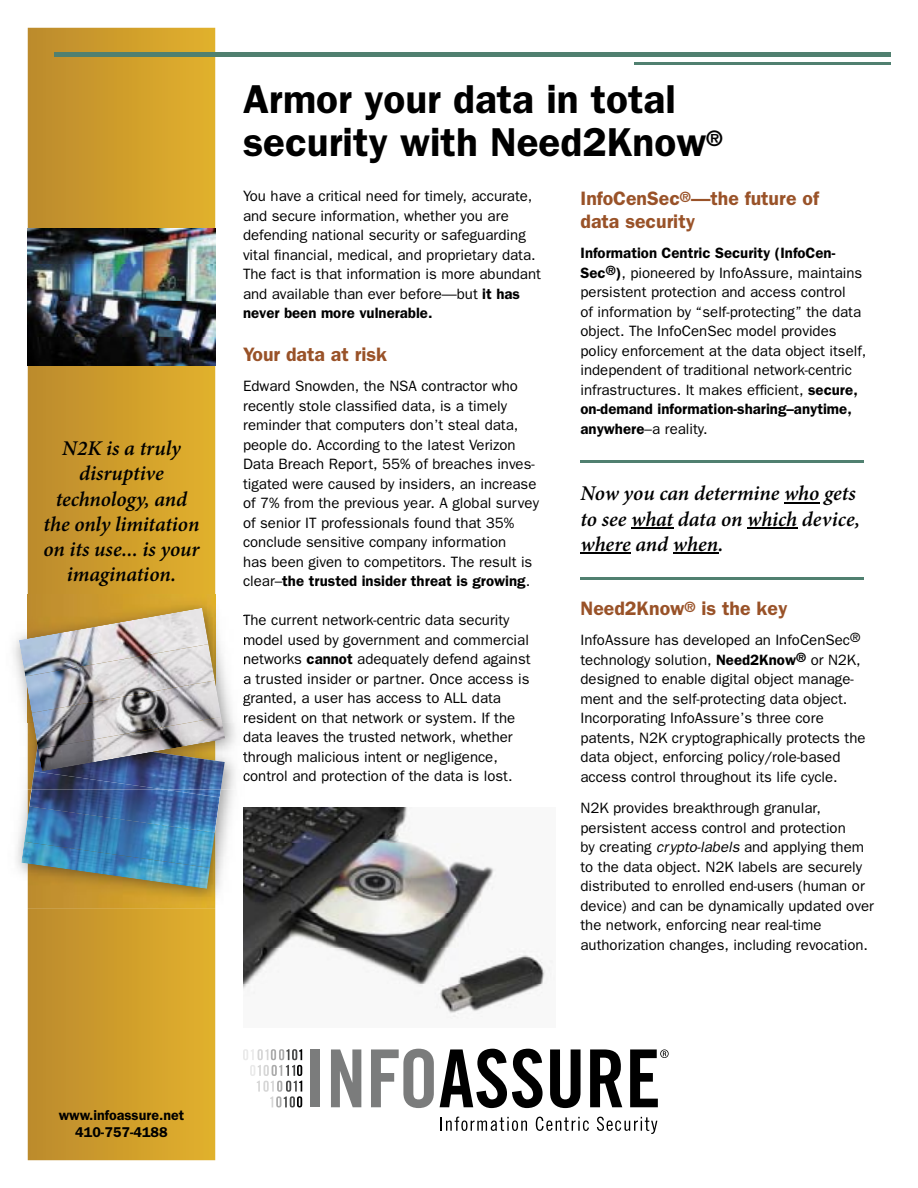
<style>
.page{position:relative;width:918px;height:1188px;background:#fff}
.page>*{position:absolute;margin:0;border:0;box-sizing:border-box;transform-origin:0 0}
.t1{font:600 40.5px/43.5px "Franklin Gothic";color:#000}
.t2{font:italic 600 21px/25.2px "Minion Pro";letter-spacing:-.005em;color:#000}
.t3{font:600 19.5px/23.4px "Franklin Gothic";color:#995228}
.t4{font:15px/19.5px "Franklin Gothic";color:#000}
.t5{font:600 14.25px/17.1px "Franklin Gothic";color:#000;text-align:center}
.s1{font-weight:600}
.s2{font-style:italic}
</style>
<div class="page">
<svg style="left:28px;top:28px;width:187px;height:1132px;background:#ce9d2c"></svg>
<hr style="left:784px;top:502px;width:35px;height:1px;background:#000">
<hr style="left:631px;top:527px;width:42px;height:1px;background:#000">
<hr style="left:747px;top:527px;width:50px;height:1px;background:#000">
<hr style="left:580px;top:552px;width:51px;height:2px;background:#000">
<hr style="left:673px;top:552px;width:45px;height:2px;background:#000">
<svg style="left:441px;top:1117px;width:86px;height:14px"></svg>
<svg style="left:536px;top:1117px;width:53px;height:14px"></svg>
<svg style="left:597px;top:1117px;width:60px;height:17px"></svg>
<div style="left:310px;top:1049px;width:10px;height:58px;background:#7b7c7c"></div>
<svg style="left:331px;top:1049px;width:30px;height:58px"></svg>
<svg style="left:371px;top:1049px;width:63px;height:59px"></svg>
<svg style="left:440px;top:1049px;width:103px;height:59px"></svg>
<svg style="left:550px;top:1049px;width:31px;height:59px"></svg>
<svg style="left:590px;top:1049px;width:32px;height:58px"></svg>
<svg style="left:243px;top:1049px;width:59px;height:58px"></svg>
<svg style="left:630px;top:1049px;width:39px;height:58px"></svg>
<img style="left:243px;top:808px;width:310px;height:211px">
<img style="left:27px;top:228px;width:189px;height:138px">
<img style="left:16px;top:789px;width:228px;height:119px">
<img style="left:28px;top:789px;width:187px;height:119px">
<img style="left:243px;top:808px;width:1px;height:100px">
<img style="left:29px;top:789px;width:191px;height:18px">
<img style="left:24px;top:807px;width:197px;height:62px">
<img style="left:21px;top:842px;width:195px;height:48px">
<img style="left:13px;top:594px;width:231px;height:129px">
<svg style="left:243px;top:615px;width:1px;height:13px"></svg>
<svg style="left:243px;top:693px;width:1px;height:13px"></svg>
<img style="left:26px;top:723px;width:218px;height:66px">
<svg style="left:243px;top:752px;width:2px;height:13px"></svg>
<img style="left:34px;top:749px;width:191px;height:40px">
<img style="left:32px;top:771px;width:132px;height:18px">
<img style="left:19px;top:608px;width:190px;height:68px">
<img style="left:25px;top:644px;width:190px;height:69px">
<img style="left:32px;top:681px;width:189px;height:68px">
<img style="left:38px;top:717px;width:187px;height:54px">
<hr style="left:580px;top:460px;width:284px;height:3px;background:#508070">
<hr style="left:580px;top:577px;width:284px;height:3px;background:#508070">
<hr style="left:634px;top:62px;width:257px;height:3px;background:#508070">
<div style="left:54px;top:52px;width:837px;height:5px;background:#508070"></div>
<h2 class="t2" style="left:44px;top:437px;width:157px;text-align:center">N2K is a truly disruptive technology, and the only limitation on its use... is your imagination.</h2>
<h1 class="t1" style="left:243px;top:76px;width:481px">Armor your data in total security with Need2Know<sup>®</sup></h1>
<p class="t4" style="left:243px;top:186px;width:299px">You have a critical need for timely, accurate, and secure information, whether you are defending national security or safeguarding vital financial, medical, and proprietary data.<br>The fact is that information is more abundant and available than ever before—but <span class="s1">it has never been more vulnerable.</span></p>
<h3 class="t3" style="left:243px;top:342px;width:146px">Your data at risk</h3>
<p class="t4" style="left:243px;top:376px;width:297px">Edward Snowden, the NSA contractor who recently stole classified data, is a timely reminder that computers don’t steal data, people do. According to the latest Verizon Data Breach Report, 55% of breaches inves&shy;tigated were caused by insiders, an increase of 7% from the previous year. A global survey of senior IT professionals found that 35% conclude sensitive company information<br>has been given to competitors. The result is clear–<span class="s1">the trusted insider threat is growing</span>.</p>
<p class="t4" style="left:243px;top:610px;width:289px">The current network-centric data security model used by government and commercial networks <span class="s1">cannot</span> adequately defend against a trusted insider or partner. Once access is granted, a user has access to ALL data resident on that network or system. If the data leaves the trusted network, whether through malicious intent or negligence, control and protection of the data is lost.</p>
<h3 class="t3" style="left:580px;top:186px;width:240px">InfoCenSec<sup>®</sup>—the future of data security</h3>
<p class="t4" style="left:580px;top:243px;width:287px"><span class="s1">Information Centric Security (InfoCen-Sec</span><sup>®</sup><span class="s1">)</span>, pioneered by InfoAssure, maintains persistent protection and access control<br>of information by “self-protecting” the data object. The InfoCenSec model provides policy enforcement at the data object itself, independent of traditional network-centric infrastructures. It makes efficient, <span class="s1">secure, on-demand information-sharing–anytime, anywhere</span>–a reality.</p>
<h2 class="t2" style="left:580px;top:482px;width:281px">Now you can determine who gets to see what data on which device, where and when.</h2>
<h3 class="t3" style="left:580px;top:597px;width:208px">Need2Know<sup>®</sup> is the key</h3>
<p class="t4" style="left:580px;top:630px;width:287px">InfoAssure has developed an InfoCenSec<sup>® </sup>technology solution, <span class="s1">Need2Know</span><sup>®</sup> or N2K, designed to enable digital object manage&shy;ment and the self-protecting data object.<br>Incorporating InfoAssure’s three core patents, N2K cryptographically protects the data object, enforcing policy/role-based access control throughout its life cycle.</p>
<p class="t4" style="left:580px;top:798px;width:295px">N2K provides breakthrough granular, persistent access control and protection<br>by creating <span class="s2">crypto-labels</span> and applying them to the data object. N2K labels are securely distributed to enrolled end-users (human or device) and can be dynamically updated over the network, enforcing near real-time authorization changes, including revocation.</p>
<p class="t5" style="left:59px;top:1106px;width:127px">www.infoassure.net<br>410-757-4188</p>
</div>
